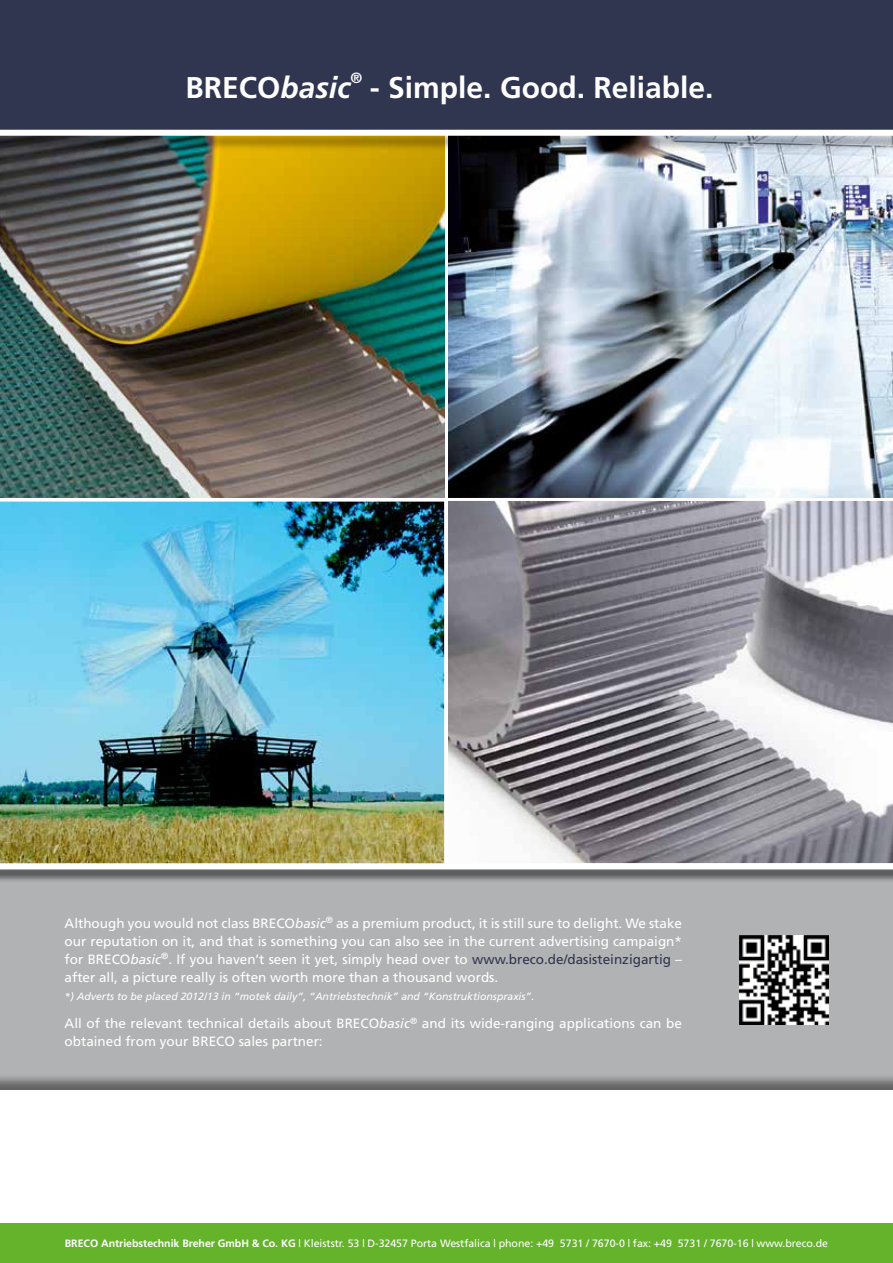
<style>
.page{position:relative;width:893px;height:1263px;background:#fff}
.page>*{position:absolute;margin:0;border:0;box-sizing:border-box;transform-origin:0 0}
.t1{font:700 30px "Frutiger";color:#fff}
.t2{font:700 14.85px "Frutiger";color:#fff}
.t3{font:13.5px/18px "Frutiger";color:#fff;text-align:justify}
.t4{font:10.65px "Frutiger";letter-spacing:-.005em;color:#fff}
.t5{font:italic 10.5px "Frutiger";color:#fff}
.s1{font-style:italic}
.s2{color:#303550}
.s3{font-weight:700}
</style>
<div class="page">
<div style="left:0;top:88px;width:893px;height:1032px;background:#b1b2b3"></div>
<div style="left:0;top:0;width:893px;height:133px;background:#303550"></div>
<div style="left:0;top:1073px;width:893px;height:190px;background:#000;opacity:.45"></div>
<div style="left:0;top:1090px;width:893px;height:173px;background:#fff"></div>
<div style="left:0;top:1223px;width:893px;height:40px;background:#64b32b"></div>
<img style="left:0;top:152px;width:445px;height:346px">
<img style="left:448px;top:152px;width:445px;height:346px">
<img style="left:448px;top:501px;width:445px;height:362px">
<img style="left:0;top:501px;width:445px;height:362px">
<img style="left:740px;top:936px;width:88px;height:88px">
<div style="left:0;top:863px;width:893px;height:20px;background:#000;opacity:.45"></div>
<div style="left:0;top:863px;width:893px;height:6px;background:#fff"></div>
<hr style="left:445px;top:134px;width:3px;height:733px;background:#fff">
<hr style="left:0;top:498px;width:893px;height:3px;background:#fff">
<div style="left:0;top:130px;width:893px;height:22px;background:#000;opacity:.45"></div>
<div style="left:0;top:130px;width:893px;height:6px;background:#fff"></div>
<h1 class="t1" style="left:186px;top:70px;width:166px">BRECO<span class="s1">basic</span></h1>
<p class="t2" style="left:351px;top:69px;width:13px">®</p>
<h1 class="t1" style="left:370px;top:70px;width:345px">- Simple. Good. Reliable.</h1>
<p class="t3" style="left:65px;top:914px;width:619px">Although you would not class BRECO<span class="s1">basic</span><sup>®</sup> as a premium product, it is still sure to delight. We stake our reputation on it, and that is something you can also see in the current advertising campaign* for BRECO<span class="s1">basic</span><sup>®</sup>. If you haven’t seen it yet, simply head over to <span class="s2">www.breco.de/dasisteinzigartig</span> – after all, a picture really is often worth more than a thousand words.</p>
<p class="t5" style="left:65px;top:990px;width:471px">*) Adverts to be placed 2012/13 in “motek daily”, “Antriebstechnik” and “Konstruktionspraxis”.</p>
<p class="t3" style="left:65px;top:1015px;width:619px">All of the relevant technical details about BRECO<span class="s1">basic</span><sup>®</sup> and its wide-ranging applications can be obtained from your BRECO sales partner:</p>
<p class="t4" style="left:65px;top:1237px;width:765px"><span class="s3">BRECO Antriebstechnik Breher GmbH &amp; Co. KG</span> | Kleiststr. 53 | D-32457 Porta Westfalica | phone: +49 5731 / 7670-0 | fax: +49 5731 / 7670-16 | www.breco.de</p>
</div>
